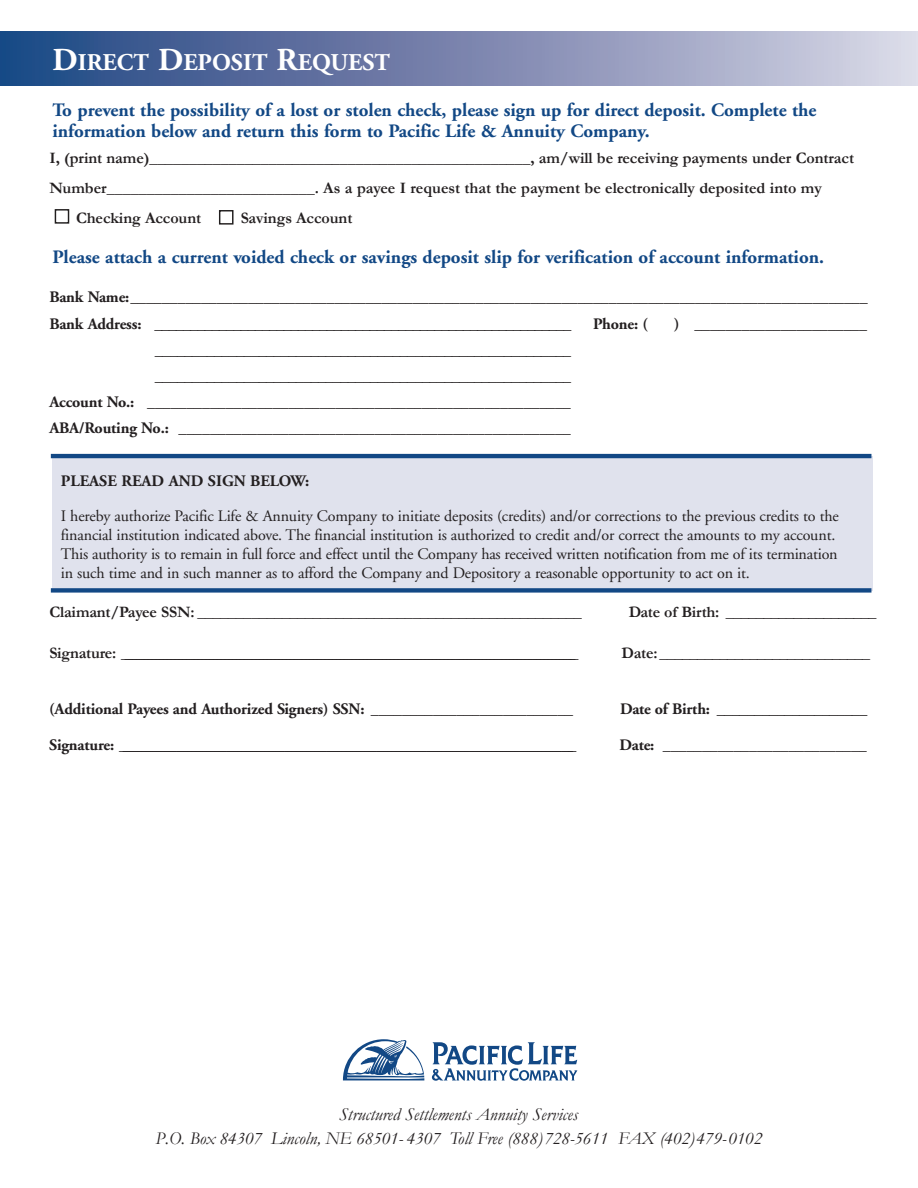
<style>
.page{position:relative;width:918px;height:1188px;background:#fff}
.page>*{position:absolute;margin:0;border:0;box-sizing:border-box;transform-origin:0 0}
.t1{font:700 24px "Adobe Garamond";color:#fff}
.t2{font:700 18.9px/20.4px "Adobe Garamond";color:#124885}
.t3{font:italic 18px/24.8px "Garamond";color:#231f20;text-align:center}
.t4{font:700 16.05px/26.2px "Adobe Garamond";letter-spacing:-.01em;color:#231f20}
.t5{font:700 16.05px "Garamond";letter-spacing:-.005em;color:#231f20}
.t6{font:16.05px/19.2px "Adobe Garamond";letter-spacing:-.01em;color:#231f20}
.s1{font-size:31.95px}
.s2{font-weight:700}
</style>
<div class="page">
<div style="left:0;top:31px;width:918px;height:54px;background:linear-gradient(to right,#1c407f,#d9d3e3)"></div>
<div style="left:52px;top:456px;width:820px;height:134px;background:#e0e2ed"></div>
<hr style="left:51px;top:454px;width:820px;height:4px;background:#124885">
<div style="left:51px;top:588px;width:820px;height:5px;background:#124885"></div>
<div style="left:219px;top:210px;width:15px;height:15px;border:1px solid #211e1e"></div>
<div style="left:55px;top:209px;width:14px;height:15px;border:1px solid #211e1e"></div>
<svg style="left:343px;top:1039px;width:81px;height:41px"></svg>
<svg style="left:432px;top:1042px;width:145px;height:39px"></svg>
<p class="t1" style="left:52px;top:49px;width:339px"><span class="s1">D</span>IRECT <span class="s1">D</span>EPOSIT <span class="s1">R</span>EQUEST</p>
<p class="t2" style="left:52px;top:100px;width:766px">To prevent the possibility of a lost or stolen check, please sign up for direct deposit. Complete the information below and return this form to Pacific Life &amp; Annuity Company.</p>
<p class="t5" style="left:49px;top:148px;width:806px">I, (print name)________________________________________________, am/will be receiving payments under Contract</p>
<p class="t5" style="left:49px;top:178px;width:774px">Number__________________________. As a payee I request that the payment be electronically deposited into my</p>
<p class="t5" style="left:76px;top:208px;width:127px">Checking Account</p>
<p class="t5" style="left:241px;top:208px;width:113px">Savings Account</p>
<p class="t2" style="left:52px;top:247px;width:773px">Please attach a current voided check or savings deposit slip for verification of account information.</p>
<p class="t4" style="left:49px;top:285px;width:820px">Bank Name:______________________________________________________________________________________________<br>Bank Address: __________________________________________________________</p>
<p class="t4" style="left:593px;top:311px;width:56px">Phone: (</p>
<p class="t4" style="left:674px;top:311px;width:194px">) ______________________</p>
<p class="t4" style="left:49px;top:337px;width:523px;text-align:right">________________________________________________________ ________________________________________________________<br>Account No.: ______________________________________________________ ABA/Routing No.: __________________________________________________</p>
<p class="t6" style="left:61px;top:464px;width:780px;line-height:35.1px"><span class="s2">PLEASE READ AND SIGN BELOW:<br></span>I hereby authorize Pacific Life &amp; Annuity Company to initiate deposits (credits) and/or corrections to the previous credits to the</p>
<p class="t6" style="left:61px;top:526px;width:778px">financial institution indicated above. The financial institution is authorized to credit and/or correct the amounts to my account.<br>This authority is to remain in full force and effect until the Company has received written notification from me of its termination in such time and in such manner as to afford the Company and Depository a reasonable opportunity to act on it.</p>
<p class="t5" style="left:49px;top:603px;width:534px">Claimant/Payee SSN: __________________________________________________</p>
<p class="t5" style="left:629px;top:603px;width:249px">Date of Birth: ____________________</p>
<p class="t5" style="left:49px;top:643px;width:531px">S i g n a t u r e : ______________________________________________________________________________________________________________________</p>
<p class="t5" style="left:621px;top:643px;width:250px">Date: ____________________________</p>
<p class="t4" style="left:49px;top:696px;width:525px">(Additional Payees and Authorized Signers) SSN: __________________________</p>
<p class="t4" style="left:620px;top:696px;width:249px">Date of Birth: ____________________</p>
<p class="t4" style="left:49px;top:732px;width:529px">S i g n a t u r e : ______________________________________________________________________________________________________________________</p>
<p class="t4" style="left:619px;top:732px;width:249px">Date: __________________________</p>
<p class="t3" style="left:156px;top:1101px;width:608px">Structured Settlements Annuity Services<br>P.O. Box 84307 Lincoln, NE 68501- 4307 Toll Free (888)728-5611 FAX (402)479-0102</p>
</div>
